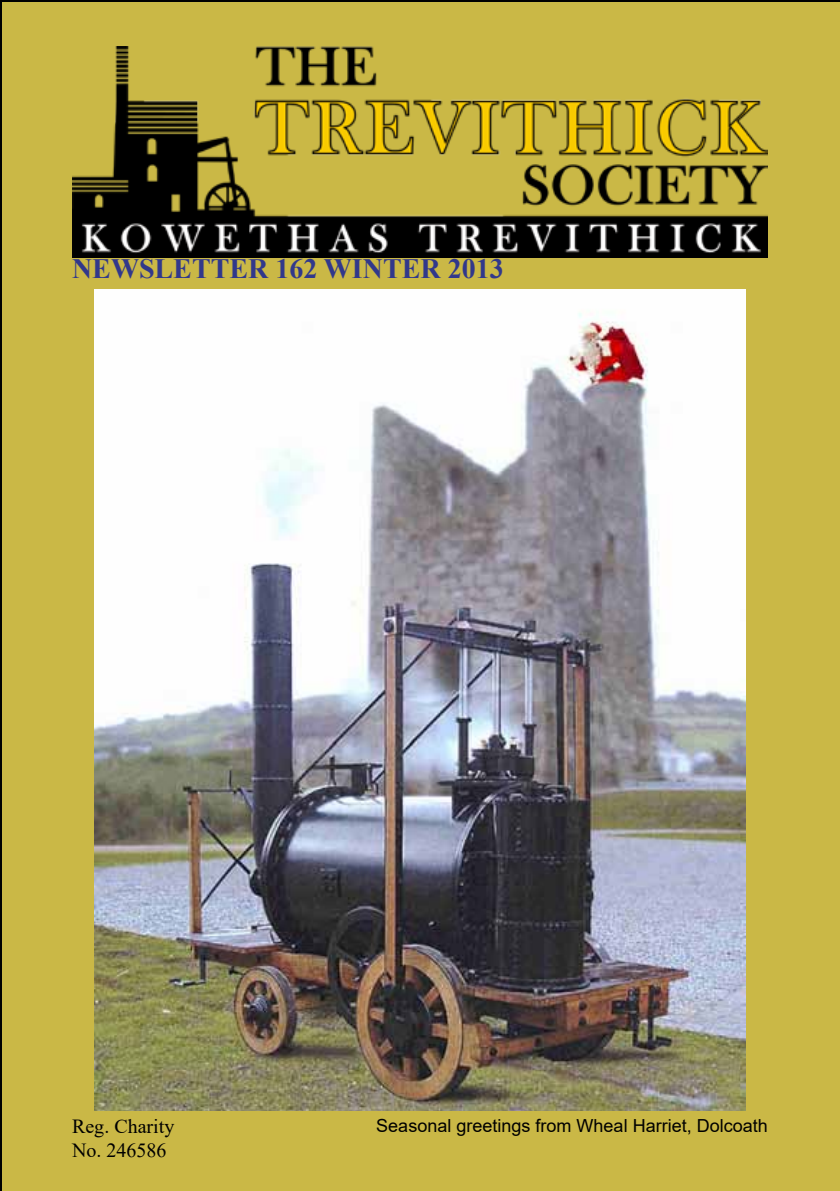
<style>
.page{position:relative;width:840px;height:1191px;background:#fff}
.page>*{position:absolute;margin:0;border:0;box-sizing:border-box;transform-origin:0 0}
.t1{font:700 28px "Times New Roman";color:#31388b}
.t2{font:20px/24px "Times New Roman";color:#000}
.t3{font:18px "Arial";color:#000}
</style>
<div class="page">
<div style="left:0;top:0;width:839px;height:1191px;background:#cab846"></div>
<img style="left:72px;top:46px;width:694px;height:211px">
<img style="left:94px;top:289px;width:650px;height:821px">
<h1 class="t1" style="left:72px;top:248px;width:433px">NEWSLETTER 162 WINTER 2013</h1>
<p class="t2" style="left:72px;top:1113px;width:104px">Reg. Charity<br>No. 246586</p>
<p class="t3" style="left:376px;top:1113px;width:393px">Seasonal greetings from Wheal Harriet, Dolcoath</p>
<p class="t3" style="left:415px;top:1122px;width:12px">1</p>
</div>
